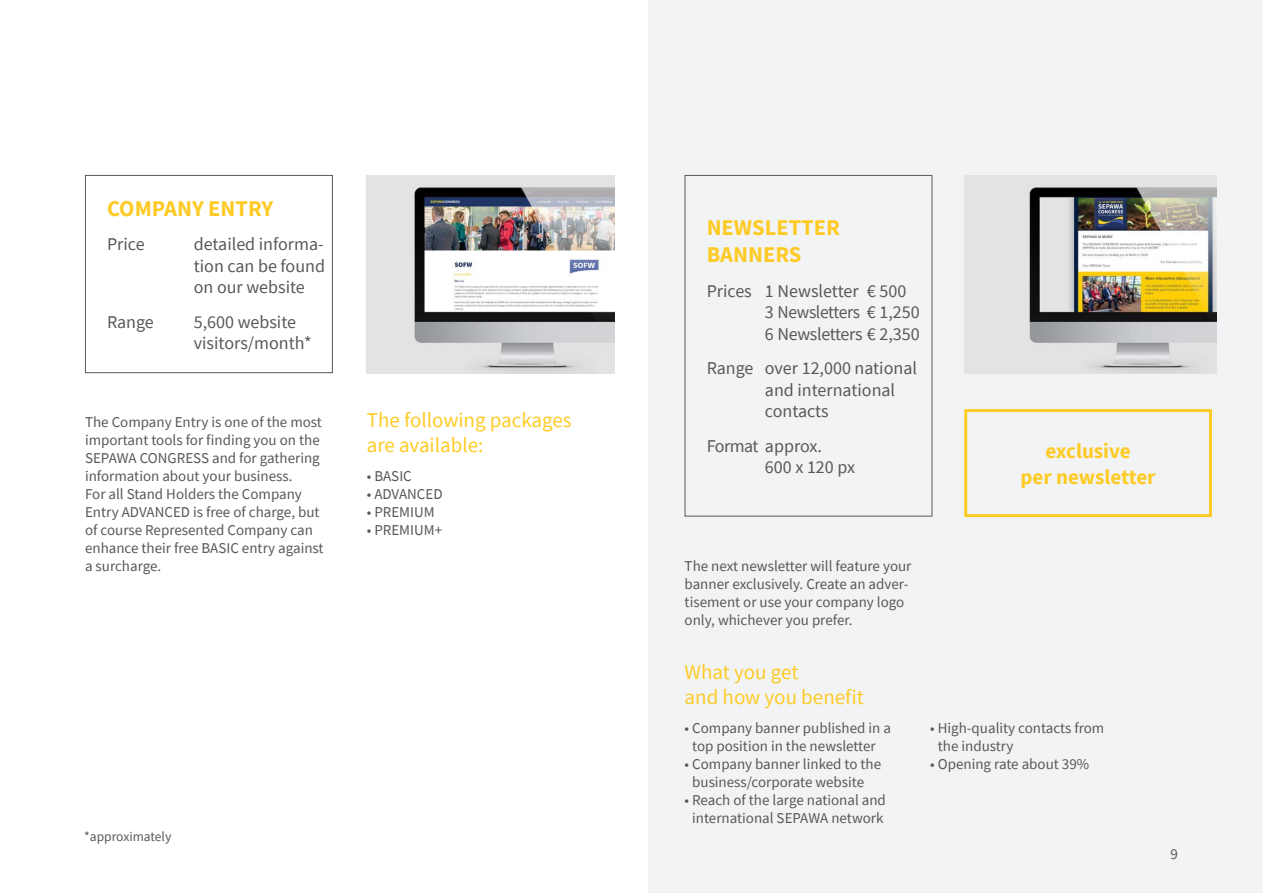
<style>
.page{position:relative;width:1263px;height:893px;background:#fff}
.page>*{position:absolute;margin:0;border:0;box-sizing:border-box;transform-origin:0 0}
.t1{font:700 22.5px/27px "Source Sans Pro";color:#fecb26}
.t2{font:21px/25.2px "Source Sans Pro";color:#fecb26}
.t3{font:700 21px/25.2px "Source Sans Pro";color:#fecb26;text-align:center}
.t4{font:18px/21.6px "Source Sans Pro";color:#57585a}
.t5{font:18px/21.6px "Source Sans Pro";letter-spacing:-.02em;color:#57585a}
.t6{font:15px/18px "Source Sans Pro";color:#57585a}
.t7{font:13.5px "Source Sans Pro";color:#57585a}
</style>
<div class="page">
<div style="left:648px;top:0;width:615px;height:893px;background:#f2f3f4"></div>
<div style="left:964px;top:409px;width:248px;height:108px;border:3px solid #fecb26"></div>
<img style="left:964px;top:175px;width:252px;height:198px">
<div style="left:85px;top:175px;width:248px;height:198px;border:1px solid #57585a"></div>
<img style="left:367px;top:175px;width:247px;height:198px">
<h1 class="t1" style="left:107px;top:196px;width:168px">COMPANY ENTRY</h1>
<p class="t4" style="left:107px;top:233px;width:39px">Price</p>
<p class="t4" style="left:194px;top:233px;width:133px;text-align:justify">detailed informa&shy;tion can be found on our website</p>
<p class="t4" style="left:107px;top:311px;width:48px">Range</p>
<p class="t4" style="left:194px;top:311px;width:119px">5,600 website visitors/month*</p>
<p class="t6" style="left:85px;top:413px;width:240px">The Company Entry is one of the most important tools for finding you on the<br>SEPAWA CONGRESS and for gathering information about your business.<br>For all Stand Holders the Company<br>Entry ADVANCED is free of charge, but of course Represented Company can enhance their free BASIC entry against a surcharge.</p>
<h2 class="t2" style="left:367px;top:407px;width:206px">The following packages are available:</h2>
<p class="t6" style="left:367px;top:467px;width:47px">• BASIC</p>
<p class="t6" style="left:367px;top:485px;width:77px">• ADVANCED</p>
<p class="t6" style="left:367px;top:504px;width:69px">• PREMIUM</p>
<p class="t6" style="left:367px;top:522px;width:77px">• PREMIUM+</p>
<p class="t7" style="left:84px;top:828px;width:89px">*approximately</p>
<h1 class="t1" style="left:707px;top:216px;width:135px">NEWSLETTER<br>BANNERS</h1>
<p class="t5" style="left:765px;top:280px;width:156px;text-indent:-58px">Prices 1 Newsletter € 500<br>3 Newsletters € 1,250<br>6 Newsletters € 2,350</p>
<p class="t4" style="left:765px;top:357px;width:154px;text-indent:-58px">Range over 12,000 national and international contacts</p>
<p class="t4" style="left:765px;top:435px;width:92px;text-indent:-58px">Format approx.<br>600 x 120 px</p>
<h2 class="t3" style="left:1020px;top:440px;width:137px">exclusive<br>per newsletter</h2>
<p class="t6" style="left:685px;top:557px;width:228px">The next newsletter will feature your banner exclusively. Create an adver&shy;tisement or use your company logo only, whichever you prefer.</p>
<h2 class="t2" style="left:685px;top:659px;width:181px">What you get<br>and how you benefit</h2>
<p class="t6" style="left:685px;top:719px;width:208px;text-align:center">• Company banner published in a top position in the newsletter</p>
<p class="t6" style="left:692px;top:755px;width:191px;text-indent:-8px">• Company banner linked to the business/corporate website</p>
<p class="t6" style="left:685px;top:791px;width:203px;text-align:center">• Reach of the large national and international SEPAWA network</p>
<p class="t6" style="left:938px;top:719px;width:168px;text-indent:-8px">• High-quality contacts from the industry</p>
<p class="t6" style="left:930px;top:755px;width:160px">• Opening rate about 39%</p>
<p class="t6" style="left:1170px;top:846px;width:9px">9</p>
</div>
